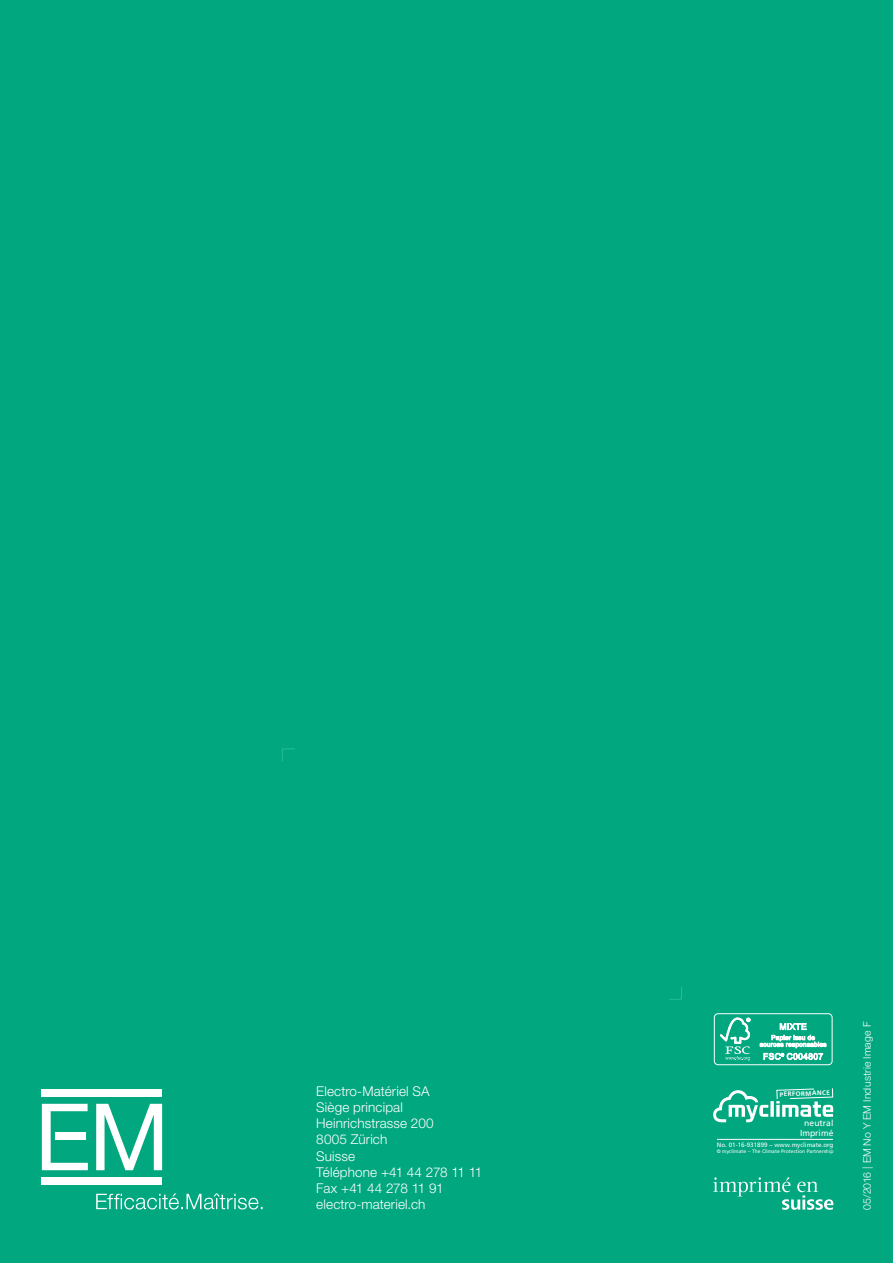
<style>
.page{position:relative;width:893px;height:1263px;background:#00a77f}
.page>*{position:absolute;margin:0;border:0;box-sizing:border-box;transform-origin:0 0}
.t1{font:300 13.5px/16.2px "Helvetica Neue LT Std";letter-spacing:.01em;color:#fff}
.t2{font:300 10.5px "Helvetica Neue LT Std";letter-spacing:.015em;color:#fff}
.t3{font:8.55px/9.8px "Frutiger LT Com";color:#fff;text-align:center}
.t4{font:700 6.45px "Frutiger LT Com";color:#fff}
.t5{font:6.3px "Frutiger LT Com";color:#fff}
.t6{font:4.95px "Frutiger LT Com";color:#fff}
</style>
<div class="page">
<svg style="left:669px;top:987px;width:13px;height:13px"></svg>
<svg style="left:282px;top:748px;width:13px;height:13px"></svg>
<div style="left:42px;top:1089px;width:120px;height:7px;background:#fff"></div>
<div style="left:42px;top:1178px;width:120px;height:7px;background:#fff"></div>
<svg style="left:42px;top:1104px;width:46px;height:66px"></svg>
<svg style="left:96px;top:1104px;width:66px;height:66px"></svg>
<svg style="left:96px;top:1193px;width:167px;height:16px"></svg>
<hr style="left:717px;top:1139px;width:116px;height:1px;background:#fff">
<svg style="left:713px;top:1088px;width:120px;height:34px"></svg>
<svg style="left:713px;top:1177px;width:120px;height:33px"></svg>
<div style="left:714px;top:1013px;width:118px;height:52px;border:1px solid #fff;border-radius:4px"></div>
<svg style="left:720px;top:1017px;width:30px;height:43px"></svg>
<svg style="left:760px;top:1023px;width:66px;height:37px"></svg>
<p class="t1" style="left:316px;top:1083px;width:168px">Electro-Matériel SA<br>Siège principal<br>Heinrichstrasse 200<br>8005 Zürich<br>Suisse<br>Téléphone +41 44 278 11 11<br>Fax +41 44 278 11 91 electro-materiel.ch</p>
<p class="t4" style="left:780px;top:1090px;width:52px;rotate:-2deg">PERFORMANCE</p>
<p class="t3" style="left:800px;top:1118px;width:35px">neutral<br>Imprimé</p>
<p class="t5" style="left:717px;top:1141px;width:118px">No. 01-16-931899 – www.myclimate.org</p>
<p class="t6" style="left:717px;top:1148px;width:118px">© myclimate – The Climate Protection Partnership</p>
<p class="t2" style="left:860px;top:1210px;width:189px;rotate:-90deg">05/2016 | EM No Y EM Industrie Image F</p>
</div>
